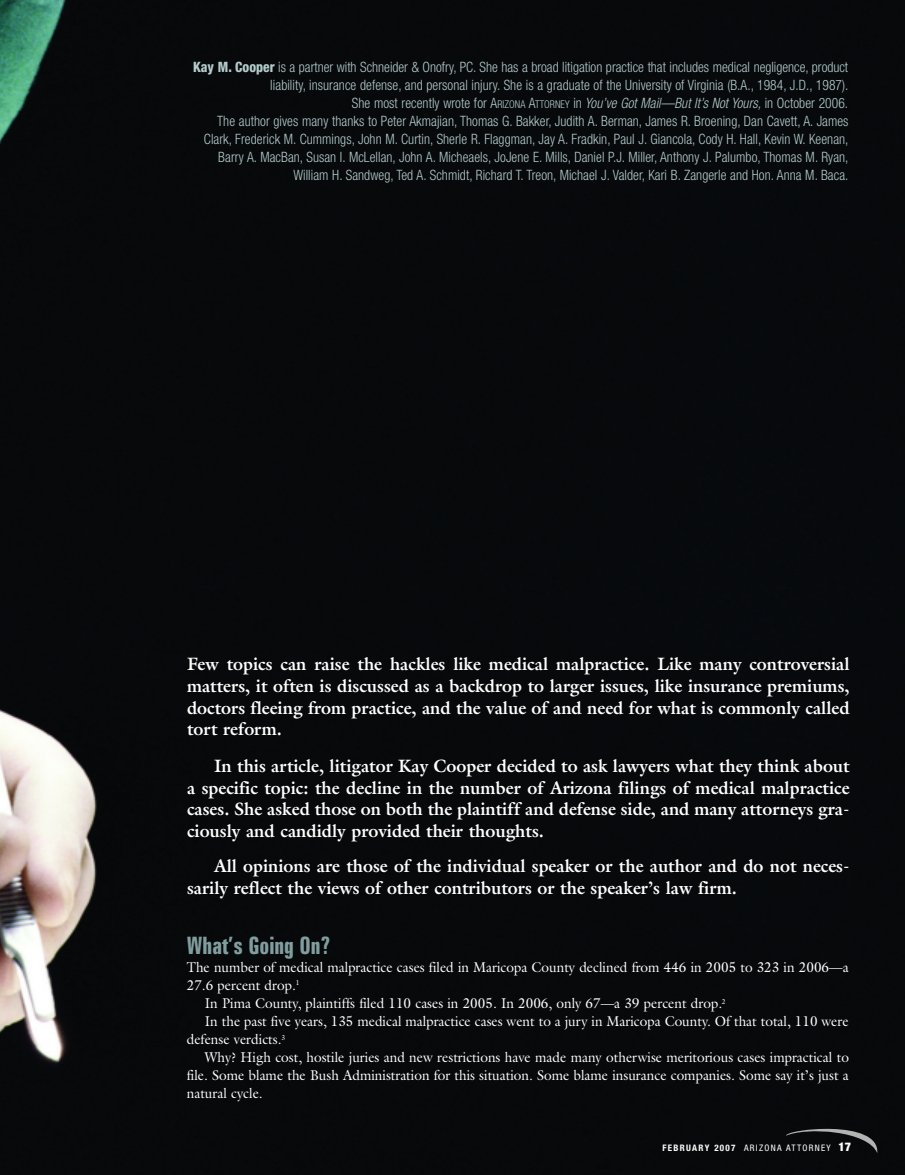
<style>
.page{position:relative;width:905px;height:1175px;background:#fff}
.page>*{position:absolute;margin:0;border:0;box-sizing:border-box;transform-origin:0 0}
.t1{font:700 extra-condensed 24px "Zurich BT";color:#819d9e;scale:.95 1}
.t2{font:700 18px/21.6px "Galliard";color:#fff;text-align:justify;scale:.95 1}
.t3{font:300 condensed 14.25px/18px "Helvetica Neue";letter-spacing:.005em;color:#b4cbcc;text-align:right;scale:.95 1}
.t4{font:14.25px "Galliard";color:#fff;scale:.95 1}
.t5{font:condensed 9px "Helvetica Neue";letter-spacing:.145em;color:#fff}
.s1{font-weight:800}
.s2{font-size:10.65px}
.s3{font-style:italic}
.s4{font-weight:700}
.s5{font-weight:900;font-size:12px}
</style>
<div class="page">
<div style="left:0;top:0;width:904px;height:1174px;background:#07090b"></div>
<svg style="left:785px;top:1118px;width:95px;height:35px;background:#16181a"></svg>
<p class="t3" style="left:193px;top:59px;width:691px"><span class="s1">Kay M. Cooper</span> is a partner with Schneider &amp; Onofry, PC. She has a broad litigation practice that includes medical negligence, product liability, insurance defense, and personal injury. She is a graduate of the University of Virginia (B.A., 1984, J.D., 1987).<br>She most recently wrote for A<span class="s2">RIZONA</span> A<span class="s2">TTORNEY</span> in <span class="s3">You’ve Got Mail—But It’s Not Yours,</span> in October 2006.<br>The author gives many thanks to Peter Akmajian, Thomas G. Bakker, Judith A. Berman, James R. Broening, Dan Cavett, A. James Clark, Frederick M. Cummings, John M. Curtin, Sherle R. Flaggman, Jay A. Fradkin, Paul J. Giancola, Cody H. Hall, Kevin W. Keenan, Barry A. MacBan, Susan I. McLellan, John A. Micheaels, JoJene E. Mills, Daniel P.J. Miller, Anthony J. Palumbo, Thomas M. Ryan, William H. Sandweg, Ted A. Schmidt, Richard T. Treon, Michael J. Valder, Kari B. Zangerle and Hon. Anna M. Baca.</p>
<p class="t2" style="left:187px;top:653px;width:699px">Few topics can raise the hackles like medical malpractice. Like many controversial matters, it often is discussed as a backdrop to larger issues, like insurance premiums, doctors fleeing from practice, and the value of and need for what is commonly called tort reform.</p>
<p class="t2" style="left:187px;top:755px;width:699px;text-indent:27px">In this article, litigator Kay Cooper decided to ask lawyers what they think about a specific topic: the decline in the number of Arizona filings of medical malpractice cases. She asked those on both the plaintiff and defense side, and many attorneys gra&shy;ciously and candidly provided their thoughts.</p>
<p class="t2" style="left:187px;top:855px;width:699px;text-indent:27px">All opinions are those of the individual speaker or the author and do not neces&shy;sarily reflect the views of other contributors or the speaker’s law firm.</p>
<h1 class="t1" style="left:187px;top:937px;width:153px">What’s Going On?</h1>
<p class="t4" style="left:187px;top:959px;width:698px">The number of medical malpractice cases filed in Maricopa County declined from 446 in 2005 to 323 in 2006—a</p>
<p class="t4" style="left:187px;top:977px;width:120px">27.6 percent drop.<sup>1</sup></p>
<p class="t4" style="left:205px;top:995px;width:550px">In Pima County, plaintiffs filed 110 cases in 2005. In 2006, only 67—a 39 percent drop.<sup>2</sup></p>
<p class="t4" style="left:205px;top:1013px;width:679px">In the past five years, 135 medical malpractice cases went to a jury in Maricopa County. Of that total, 110 were</p>
<p class="t4" style="left:187px;top:1031px;width:105px">defense verdicts.<sup>3</sup></p>
<p class="t4" style="left:205px;top:1049px;width:679px">Why? High cost, hostile juries and new restrictions have made many otherwise meritorious cases impractical to</p>
<p class="t4" style="left:187px;top:1067px;width:698px">file. Some blame the Bush Administration for this situation. Some blame insurance companies. Some say it’s just a</p>
<p class="t4" style="left:187px;top:1085px;width:81px">natural cycle.</p>
<p class="t5" style="left:662px;top:1144px;width:190px"><span class="s4">FEBRUARY 2007</span> ARIZONA ATTORNEY <span class="s5">17</span></p>
</div>
